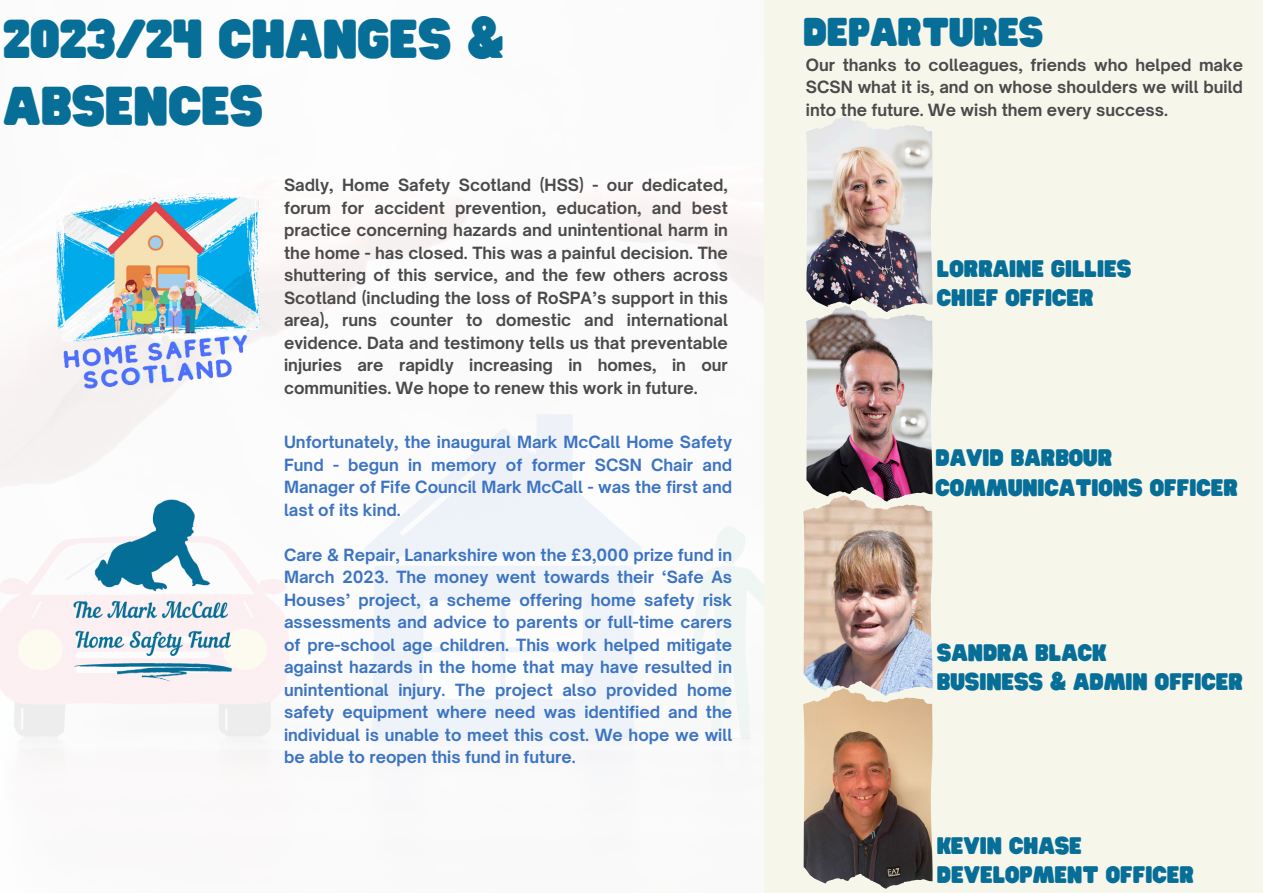
<style>
.page{position:relative;width:1263px;height:893px;background:#fff}
.page>*{position:absolute;margin:0;border:0;box-sizing:border-box;transform-origin:0 0}
.t1{font:48px/66.9px "Hitand Run";color:#066e97}
.t2{font:35.25px "Hitand Run";color:#066e97}
.t3{font:21px/29.2px "Hitand Run";color:#066e97}
.t4{font:700 16.12px/22.5px "Open Sauce One";color:#3c74c3;text-align:justify}
.t5{font:700 16.12px/22.5px "Open Sauce One";color:#4b4a4b;text-align:justify}
</style>
<div class="page">
<div style="left:764px;top:0;width:499px;height:893px;background:#f7f6eb"></div>
<img style="left:43px;top:173px;width:230px;height:230px">
<img style="left:33px;top:479px;width:240px;height:241px">
<img style="left:806px;top:134px;width:98px;height:178px">
<img style="left:806px;top:324px;width:98px;height:177px">
<img style="left:803px;top:514px;width:100px;height:181px">
<img style="left:803px;top:707px;width:100px;height:181px">
<p class="t1" style="left:3px;top:8px;width:502px">2023/24 CHANGES &amp;<br>ABSENCES</p>
<h2 class="t5" style="left:284px;top:174px;width:445px">Sadly, Home Safety Scotland (HSS) - our dedicated, forum for accident prevention, education, and best practice concerning hazards and unintentional harm in the home - has closed. This was a painful decision. The shuttering of this service, and the few others across Scotland (including the loss of RoSPA’s support in this area), runs counter to domestic and international evidence. Data and testimony tells us that preventable injuries are rapidly increasing in homes, in our communities. We hope to renew this work in future.</h2>
<p class="t4" style="left:284px;top:431px;width:450px">Unfortunately, the inaugural Mark McCall Home Safety Fund - begun in memory of former SCSN Chair and Manager of Fife Council Mark McCall - was the first and last of its kind.</p>
<p class="t4" style="left:284px;top:543px;width:450px">Care &amp; Repair, Lanarkshire won the £3,000 prize fund in March 2023. The money went towards their ‘Safe As Houses’ project, a scheme offering home safety risk assessments and advice to parents or full-time carers of pre-school age children. This work helped mitigate against hazards in the home that may have resulted in unintentional injury. The project also provided home safety equipment where need was identified and the individual is unable to meet this cost. We hope we will be able to reopen this fund in future.</p>
<p class="t2" style="left:803px;top:13px;width:242px">DEPARTURES</p>
<p class="t5" style="left:806px;top:53px;width:439px">Our thanks to colleagues, friends who helped make SCSN what it is, and on whose shoulders we will build into the future. We wish them every success.</p>
<p class="t3" style="left:937px;top:255px;width:196px">LORRAINE GILLIES<br>CHIEF OFFICER</p>
<h3 class="t3" style="left:935px;top:444px;width:304px">DAVID BARBOUR<br>COMMUNICATIONS OFFICER</h3>
<p class="t3" style="left:937px;top:639px;width:308px">SANDRA BLACK<br>BUSINESS &amp; ADMIN OFFICER</p>
<h3 class="t3" style="left:937px;top:831px;width:258px">KEVIN CHASE<br>DEVELOPMENT OFFICER</h3>
</div>
